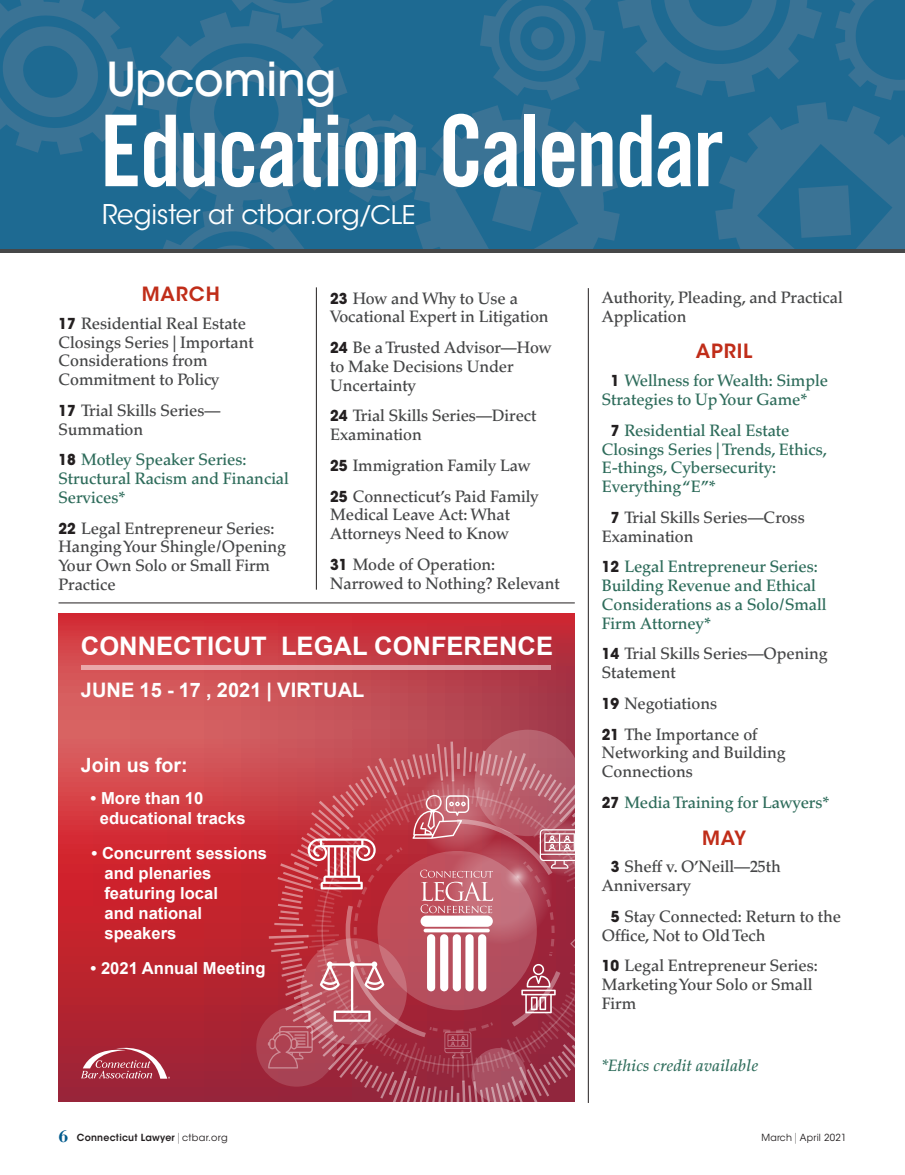
<style>
.page{position:relative;width:905px;height:1175px;background:#fff}
.page>*{position:absolute;margin:0;border:0;box-sizing:border-box;transform-origin:0 0}
.t1{font:99px "Trade Gothic LT Std Bd Cn 20";letter-spacing:-.025em;color:#fff;scale:.94 1}
.t2{font:500 46.5px "ITC Avant Garde Std";letter-spacing:-.005em;color:#fff}
.t3{font:27px "ITC Avant Garde Std";letter-spacing:-.005em;color:#fff}
.t4{font:700 25.5px "Arial";color:#fff}
.t5{font:700 19.95px "Arial";letter-spacing:.005em;color:#fff}
.t6{font:700 19.65px "Arial";color:#fff}
.t7{font:600 19.5px "ITC Avant Garde Std";letter-spacing:.04em;color:#c02d19}
.t8{font:700 16.65px/20px "Arial";color:#fff}
.t9{font:500 16.5px/18.8px "Palatino LT Std";letter-spacing:-.005em;color:#454647}
.t10{font:500 16.5px/18.8px "Palatino LT Std";letter-spacing:-.005em;color:#2e6c5b}
.t11{font:italic 500 16.5px "Palatino LT Std";letter-spacing:.01em;color:#2e6c5b}
.t12{font:600 9.75px "ITC Avant Garde Std";letter-spacing:.025em;color:#231f20;scale:.96 1}
.t13{font:9.75px "ITC Avant Garde Std";letter-spacing:.025em;color:#231f20;scale:.96 1}
.s1{font-size:25.5px}
.s2{font-family:"ITC Avant Garde Std";font-weight:700;font-size:15px;color:#231f20}
.s3{font-family:"Bodoni Std";font-weight:700;font-size:18px;color:#015a8d}
.s4{font-weight:200;font-size:10.8px}
.s5{font-weight:400}
</style>
<div class="page">
<div style="left:0;top:0;width:904px;height:249px;background:#1e6a92"></div>
<svg style="left:143px;top:0;width:761px;height:249px"></svg>
<svg style="left:0;top:0;width:137px;height:155px"></svg>
<hr style="left:316px;top:287px;width:1px;height:302px;background:#231f20">
<hr style="left:588px;top:288px;width:1px;height:814px;background:#231f20">
<svg style="left:58px;top:613px;width:517px;height:488px;background:#c33841"></svg>
<div style="left:256px;top:1006px;width:81px;height:80px;background:#ad4150;border-radius:50%"></div>
<svg style="left:268px;top:729px;width:307px;height:372px;background:#ba5360"></svg>
<svg style="left:81px;top:665px;width:470px;height:4px;background:#e1a1a5"></svg>
<svg style="left:81px;top:1047px;width:89px;height:31px;background:#b65462"></svg>
<hr style="left:58px;top:602px;width:516px;height:1px;background:#231f20">
<h2 class="t2" style="left:107px;top:50px;width:231px">Upcoming</h2>
<h1 class="t1" style="left:100px;top:91px;width:665px">Education Calendar</h1>
<h3 class="t3" style="left:102px;top:198px;width:315px">Register at ctbar.org<span class="s1">/CLE</span></h3>
<p class="t7" style="left:142px;top:281px;width:79px">MARCH</p>
<p class="t9" style="left:58px;top:314px;width:197px"><span class="s2">17</span> Residential Real Estate<br>Closings Series | Important<br>Considerations from<br>Commitment to Policy</p>
<p class="t9" style="left:58px;top:401px;width:163px"><span class="s2">17</span> Trial Skills Series—<br>Summation</p>
<p class="t10" style="left:58px;top:450px;width:232px"><span class="s2">18</span> Motley Speaker Series:<br>Structural Racism and Financial<br>Services*</p>
<p class="t9" style="left:58px;top:519px;width:229px"><span class="s2">22</span> Legal Entrepreneur Series:<br>Hanging Your Shingle/Opening<br>Your Own Solo or Small Firm<br>Practice</p>
<p class="t9" style="left:330px;top:289px;width:220px"><span class="s2">23</span> How and Why to Use a<br>Vocational Expert in Litigation</p>
<p class="t9" style="left:330px;top:338px;width:223px"><span class="s2">24</span> Be a Trusted Advisor—How to Make Decisions Under<br>Uncertainty</p>
<p class="t9" style="left:330px;top:406px;width:208px"><span class="s2">24</span> Trial Skills Series—Direct<br>Examination</p>
<p class="t9" style="left:330px;top:450px;width:210px;line-height:30.8px"><span class="s2">25</span> Immigration Family Law<br><span class="s2">25</span> Connecticut’s Paid Family</p>
<p class="t9" style="left:330px;top:505px;width:181px">Medical Leave Act: What<br>Attorneys Need to Know</p>
<p class="t9" style="left:330px;top:555px;width:231px"><span class="s2">31</span> Mode of Operation:<br>Narrowed to Nothing? Relevant</p>
<h3 class="t4" style="left:81px;top:628px;width:473px">CONNECTICUT LEGAL CONFERENCE</h3>
<p class="t5" style="left:81px;top:675px;width:285px">JUNE 15 - 17 , 2021 | VIRTUAL</p>
<p class="t6" style="left:81px;top:751px;width:108px">Join us for:</p>
<p class="t8" style="left:100px;top:788px;width:147px;text-indent:-9px">• More than 10 educational tracks</p>
<p class="t8" style="left:104px;top:843px;width:164px;text-indent:-13px">• Concurrent sessions and plenaries featuring local<br>and national speakers</p>
<p class="t8" style="left:91px;top:958px;width:176px">• 2021 Annual Meeting</p>
<p class="t9" style="left:601px;top:288px;width:242px">Authority, Pleading, and Practical<br>Application</p>
<p class="t7" style="left:696px;top:339px;width:58px">APRIL</p>
<p class="t10" style="left:601px;top:371px;width:228px;text-indent:9px"><span class="s2">1</span> Wellness for Wealth: Simple<br>Strategies to Up Your Game*</p>
<p class="t10" style="left:601px;top:421px;width:227px;text-indent:9px"><span class="s2">7</span> Residential Real Estate<br>Closings Series | Trends, Ethics,<br>E-things, Cybersecurity:<br>Everything “E”*</p>
<p class="t9" style="left:601px;top:508px;width:204px;text-indent:9px"><span class="s2">7</span> Trial Skills Series—Cross<br>Examination</p>
<p class="t10" style="left:601px;top:557px;width:226px"><span class="s2">12</span> Legal Entrepreneur Series:<br>Building Revenue and Ethical<br>Considerations as a Solo/Small<br>Firm Attorney*</p>
<p class="t9" style="left:601px;top:644px;width:227px"><span class="s2">14</span> Trial Skills Series—Opening<br>Statement</p>
<p class="t9" style="left:602px;top:688px;width:157px;line-height:30.8px"><span class="s2">19</span> Negotiations<br><span class="s2">21</span> The Importance of</p>
<p class="t9" style="left:601px;top:743px;width:185px">Networking and Building<br>Connections</p>
<p class="t10" style="left:602px;top:793px;width:229px"><span class="s2">27</span> Media Training for Lawyers*</p>
<p class="t7" style="left:702px;top:825px;width:46px">MAY</p>
<p class="t9" style="left:601px;top:857px;width:180px;text-indent:9px"><span class="s2">3</span> Sheff v. O’Neill—25th<br>Anniversary</p>
<p class="t9" style="left:601px;top:907px;width:241px;text-indent:9px"><span class="s2">5</span> Stay Connected: Return to the<br>Office, Not to Old Tech</p>
<p class="t9" style="left:601px;top:956px;width:217px"><span class="s2">10</span> Legal Entrepreneur Series:<br>Marketing Your Solo or Small<br>Firm</p>
<p class="t11" style="left:601px;top:1055px;width:158px">*Ethics credit available</p>
<p class="t12" style="left:58px;top:1131px;width:178px"><span class="s3">6</span> Connecticut Lawyer<span class="s4">|</span><span class="s5">ctbar.org</span></p>
<p class="t13" style="left:761px;top:1131px;width:90px">March<span class="s4">|</span> April 2021</p>
</div>
